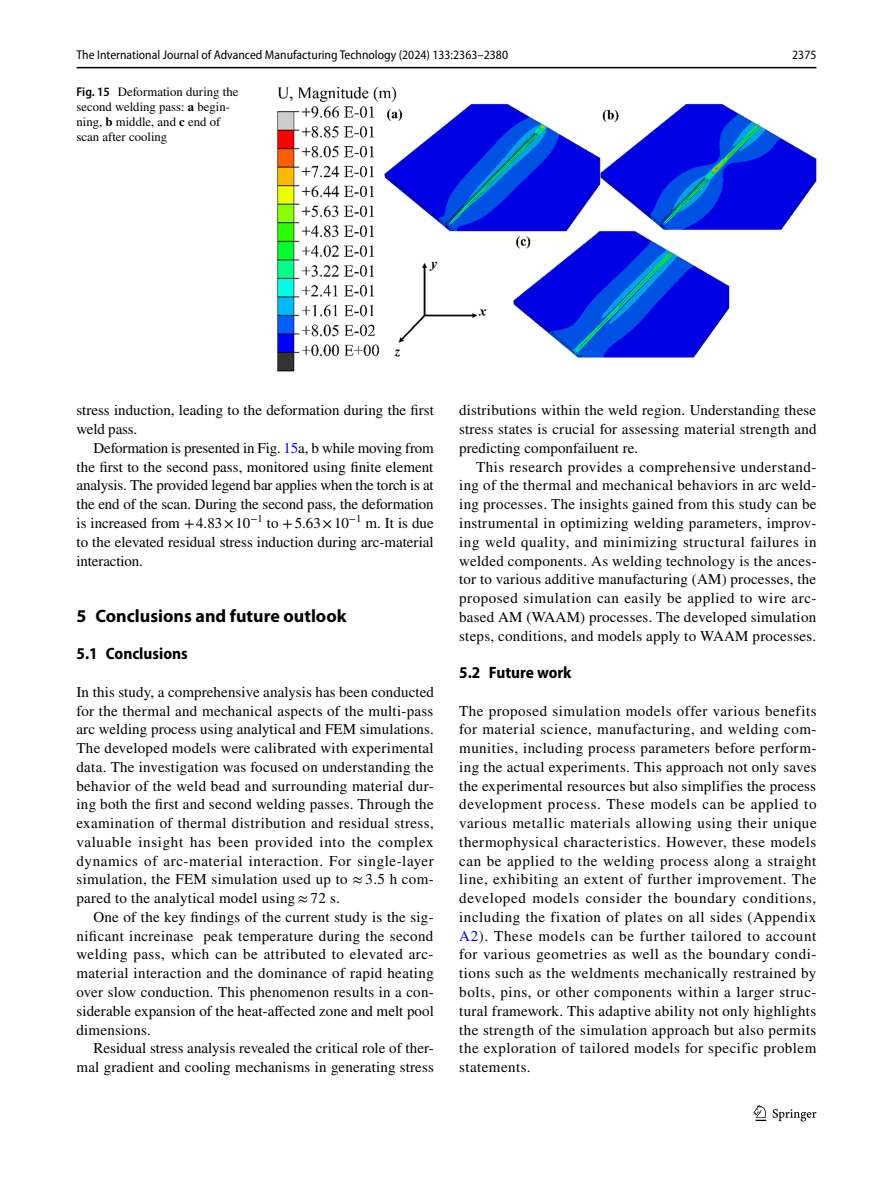
<style>
.page{position:relative;width:893px;height:1187px;background:#fff}
.page>*{position:absolute;margin:0;border:0;box-sizing:border-box;transform-origin:0 0}
.t1{font:700 18px "Myriad Pro";color:#000}
.t2{font:700 semi-condensed 16.5px "Myriad Pro";color:#000}
.t3{font:15px/18.8px "STIX";letter-spacing:.01em;color:#000;text-align:justify}
.t4{font:12.75px/15px "STIX";color:#000}
.t5{font:semi-condensed 12.75px "Myriad Pro";color:#000}
.s1{font-family:"Myriad Pro";font-weight:600;font-stretch:semi-condensed}
.s2{font-weight:700}
.s3{color:#00f}
</style>
<div class="page">
<hr style="left:77px;top:67px;width:739px;height:1px;background:#000">
<svg style="left:753px;top:1105px;width:13px;height:15px"></svg>
<svg style="left:773px;top:1109px;width:43px;height:12px"></svg>
<img style="left:277px;top:87px;width:539px;height:285px">
<p class="t5" style="left:77px;top:48px;width:433px">The International Journal of Advanced Manufacturing Technology (2024) 133:2363–2380</p>
<p class="t5" style="left:792px;top:48px;width:26px">2375</p>
<p class="t4" style="left:77px;top:85px;width:163px"><span class="s1">Fig. 15</span> Deformation during the second welding pass: <span class="s2">a</span> begin&shy;ning, <span class="s2">b</span> middle, and <span class="s2">c</span> end of scan after cooling</p>
<p class="t3" style="left:77px;top:402px;width:359px">stress induction, leading to the deformation during the first weld pass.</p>
<p class="t3" style="left:77px;top:439px;width:359px;text-indent:17px">Deformation is presented in Fig. <span class="s3">15</span>a, b while moving from the first to the second pass, monitored using finite element analysis. The provided legend bar applies when the torch is at the end of the scan. During the second pass, the deformation is increased from +4.83× -10<sup>−1</sup> to +5.63× -10<sup>−1</sup> m. It is due to the elevated residual stress induction during arc-material interaction.</p>
<p class="t1" style="left:77px;top:604px;width:271px">5 Conclusions and future outlook</p>
<p class="t2" style="left:77px;top:644px;width:113px">5.1 Conclusions</p>
<p class="t3" style="left:77px;top:683px;width:359px">In this study, a comprehensive analysis has been conducted for the thermal and mechanical aspects of the multi-pass arc welding process using analytical and FEM simulations.<br>The developed models were calibrated with experimental data. The investigation was focused on understanding the behavior of the weld bead and surrounding material dur&shy;ing both the first and second welding passes. Through the examination of thermal distribution and residual stress, valuable insight has been provided into the complex dynamics of arc-material interaction. For single-layer simulation, the FEM simulation used up to ≈ 3.5 h com&shy;pared to the analytical model using≈72 s.</p>
<p class="t3" style="left:77px;top:908px;width:359px;text-indent:17px">One of the key findings of the current study is the sig&shy;nificant increinase peak temperature during the second welding pass, which can be attributed to elevated arc&shy;material interaction and the dominance of rapid heating over slow conduction. This phenomenon results in a con&shy;siderable expansion of the heat-affected zone and melt pool dimensions.</p>
<p class="t3" style="left:77px;top:1039px;width:359px;text-align:right">Residual stress analysis revealed the critical role of ther&shy;mal gradient and cooling mechanisms in generating stress</p>
<p class="t3" style="left:459px;top:402px;width:359px">distributions within the weld region. Understanding these stress states is crucial for assessing material strength and predicting componfailuent re.</p>
<p class="t3" style="left:459px;top:458px;width:359px;text-indent:17px">This research provides a comprehensive understand&shy;ing of the thermal and mechanical behaviors in arc weld&shy;ing processes. The insights gained from this study can be instrumental in optimizing welding parameters, improv&shy;ing weld quality, and minimizing structural failures in welded components. As welding technology is the ances&shy;tor to various additive manufacturing (AM) processes, the proposed simulation can easily be applied to wire arc&shy;based AM (WAAM) processes. The developed simulation steps, conditions, and models apply to WAAM processes.</p>
<p class="t2" style="left:459px;top:663px;width:114px">5.2 Future work</p>
<p class="t3" style="left:459px;top:702px;width:359px">The proposed simulation models offer various benefits for material science, manufacturing, and welding com&shy;munities, including process parameters before perform&shy;ing the actual experiments. This approach not only saves the experimental resources but also simplifies the process development process. These models can be applied to various metallic materials allowing using their unique thermophysical characteristics. However, these models can be applied to the welding process along a straight line, exhibiting an extent of further improvement. The developed models consider the boundary conditions, including the fixation of plates on all sides (Appendix <span class="s3">A2</span>). These models can be further tailored to account for various geometries as well as the boundary condi&shy;tions such as the weldments mechanically restrained by bolts, pins, or other components within a larger struc&shy;tural framework. This adaptive ability not only highlights the strength of the simulation approach but also permits the exploration of tailored models for specific problem statements.</p>
</div>
